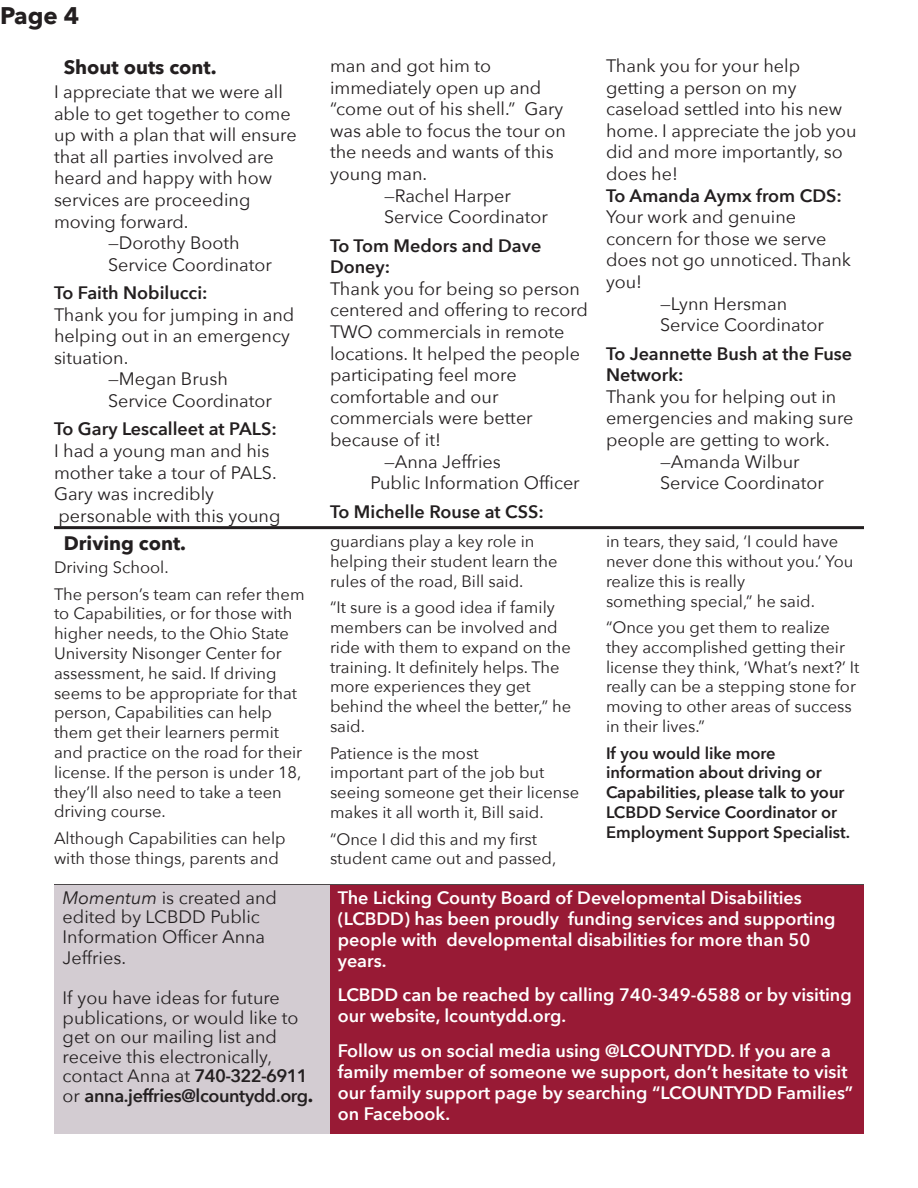
<style>
.page{position:relative;width:918px;height:1188px;background:#fff}
.page>*{position:absolute;margin:0;border:0;box-sizing:border-box;transform-origin:0 0}
.t1{font:700 24px "Avenir Next";color:#231f20}
.t2{font:700 19.5px "Avenir Next";color:#231f20}
.t3{font:18px/21.6px "Avenir Next";color:#231f20}
.t4{font:600 18px/21px "Avenir Next";color:#fff}
.t5{font:600 18px/21.6px "Avenir Next";color:#231f20}
.t6{font:600 18px "Avenir Next";letter-spacing:-.02em;color:#231f20}
.t7{font:16.5px/19.8px "Avenir Next";color:#231f20}
.t8{font:600 16.5px/19.8px "Avenir Next";color:#231f20}
.s1{font-style:italic}
.s2{font-weight:600}
.s3{font-weight:400}
.s4{font-weight:700}
</style>
<div class="page">
<hr style="left:54px;top:884px;width:810px;height:3px;background:#231f20">
<div style="left:54px;top:886px;width:276px;height:248px;background:#d3ccd2"></div>
<div style="left:330px;top:886px;width:534px;height:248px;background:#981a35"></div>
<hr style="left:54px;top:526px;width:810px;height:3px;background:#231f20">
<p class="t1" style="left:0;top:-5px;width:81px">Page 4</p>
<p class="t2" style="left:64px;top:50px;width:154px">Shout outs cont.</p>
<p class="t3" style="left:54px;top:80px;width:244px">I appreciate that we were all able to get together to come up with a plan that will ensure that all parties involved are heard and happy with how</p>
<p class="t3" style="left:54px;top:188px;width:198px">services are proceeding</p>
<p class="t3" style="left:54px;top:210px;width:136px">moving forward.</p>
<p class="t3" style="left:108px;top:231px;width:133px">—Dorothy Booth</p>
<p class="t3" style="left:108px;top:253px;width:165px">Service Coordinator</p>
<p class="t5" style="left:54px;top:282px;width:155px">To Faith Nobilucci:</p>
<p class="t3" style="left:54px;top:303px;width:242px">Thank you for jumping in and helping out in an emergency situation.</p>
<p class="t3" style="left:108px;top:368px;width:121px">—Megan Brush</p>
<p class="t3" style="left:108px;top:389px;width:165px">Service Coordinator</p>
<p class="t5" style="left:54px;top:418px;width:224px">To Gary Lescalleet at PALS:</p>
<p class="t3" style="left:54px;top:439px;width:224px">I had a young man and his mother take a tour of PALS.<br>Gary was incredibly</p>
<p class="t3" style="left:58px;top:504px;width:223px">personable with this young</p>
<p class="t3" style="left:330px;top:54px;width:163px">man and got him to</p>
<p class="t3" style="left:330px;top:76px;width:237px">immediately open up and “come out of his shell.” Gary was able to focus the tour on the needs and wants of this young man.</p>
<p class="t3" style="left:384px;top:184px;width:129px">—Rachel Harper</p>
<p class="t3" style="left:384px;top:205px;width:165px">Service Coordinator</p>
<p class="t5" style="left:330px;top:234px;width:213px">To Tom Medors and Dave</p>
<p class="t5" style="left:330px;top:256px;width:62px">Doney:</p>
<p class="t3" style="left:330px;top:277px;width:260px">Thank you for being so person centered and offering to record<br>TWO commercials in remote locations. It helped the people participating feel more</p>
<p class="t3" style="left:330px;top:385px;width:170px">comfortable and our</p>
<p class="t3" style="left:330px;top:407px;width:204px">commercials were better</p>
<p class="t3" style="left:330px;top:428px;width:112px">because of it!</p>
<p class="t3" style="left:384px;top:450px;width:118px">—Anna Jeffries</p>
<p class="t3" style="left:370px;top:471px;width:211px">Public Information Officer</p>
<p class="t5" style="left:330px;top:500px;width:215px">To Michelle Rouse at CSS:</p>
<p class="t2" style="left:64px;top:526px;width:124px">Driving cont.</p>
<p class="t7" style="left:330px;top:531px;width:206px">guardians play a key role in</p>
<p class="t7" style="left:330px;top:551px;width:229px">helping their student learn the rules of the road, Bill said.</p>
<p class="t7" style="left:330px;top:597px;width:242px">“It sure is a good idea if family members can be involved and ride with them to expand on the training. It definitely helps. The more experiences they get</p>
<p class="t7" style="left:330px;top:696px;width:243px">behind the wheel the better,” he said.</p>
<p class="t7" style="left:330px;top:742px;width:150px">Patience is the most</p>
<p class="t7" style="left:330px;top:762px;width:251px">important part of the job but seeing someone get their license makes it all worth it, Bill said.</p>
<p class="t7" style="left:330px;top:828px;width:228px">“Once I did this and my first student came out and passed,</p>
<p class="t7" style="left:54px;top:557px;width:116px">Driving School.</p>
<p class="t7" style="left:54px;top:583px;width:252px">The person’s team can refer them to Capabilities, or for those with higher needs, to the Ohio State<br>University Nisonger Center for assessment, he said. If driving seems to be appropriate for that person, Capabilities can help them get their learners permit and practice on the road for their license. If the person is under 18, they’ll also need to take a teen driving course.</p>
<p class="t7" style="left:54px;top:828px;width:233px">Although Capabilities can help with those things, parents and</p>
<p class="t3" style="left:606px;top:54px;width:196px">Thank you for your help</p>
<p class="t3" style="left:606px;top:76px;width:192px">getting a person on my</p>
<p class="t3" style="left:606px;top:97px;width:252px">caseload settled into his new home. I appreciate the job you did and more importantly, so does he!</p>
<p class="t5" style="left:606px;top:184px;width:237px">To Amanda Aymx from CDS:</p>
<p class="t3" style="left:606px;top:205px;width:192px">Your work and genuine</p>
<p class="t3" style="left:606px;top:227px;width:247px">concern for those we serve does not go unnoticed. Thank you!</p>
<p class="t3" style="left:660px;top:292px;width:129px">—Lynn Hersman</p>
<p class="t3" style="left:660px;top:313px;width:165px">Service Coordinator</p>
<p class="t5" style="left:606px;top:342px;width:248px">To Jeannette Bush at the Fuse<br>Network:</p>
<p class="t3" style="left:606px;top:385px;width:249px">Thank you for helping out in emergencies and making sure people are getting to work.</p>
<p class="t3" style="left:660px;top:450px;width:141px">—Amanda Wilbur</p>
<p class="t3" style="left:660px;top:471px;width:165px">Service Coordinator</p>
<p class="t7" style="left:606px;top:531px;width:249px">in tears, they said, ‘I could have never done this without you.’ You realize this is really</p>
<p class="t7" style="left:606px;top:590px;width:210px">something special,” he said.</p>
<p class="t7" style="left:606px;top:617px;width:255px">“Once you get them to realize they accomplished getting their license they think, ‘What’s next?’ It really can be a stepping stone for moving to other areas of success in their lives.”</p>
<p class="t8" style="left:606px;top:743px;width:171px">If you would like more</p>
<p class="t8" style="left:606px;top:762px;width:246px">information about driving or<br>Capabilities, please talk to your<br>LCBDD Service Coordinator or<br>Employment Support Specialist.</p>
<p class="t3" style="left:63px;top:886px;width:216px"><span class="s1">Momentum</span> is created and</p>
<p class="t3" style="left:63px;top:905px;width:199px">edited by LCBDD Public</p>
<p class="t3" style="left:63px;top:925px;width:204px">Information Officer Anna</p>
<p class="t3" style="left:63px;top:946px;width:65px">Jeffries.</p>
<p class="t3" style="left:63px;top:986px;width:219px">If you have ideas for future</p>
<p class="t3" style="left:63px;top:1007px;width:237px;line-height:19.5px">publications, or would like to get on our mailing list and</p>
<p class="t3" style="left:63px;top:1045px;width:211px">receive this electronically,</p>
<p class="t3" style="left:63px;top:1064px;width:247px">contact Anna at <span class="s2">740-322-6911</span></p>
<p class="t6" style="left:63px;top:1080px;width:252px"><span class="s3">or</span> anna.jeffries@lcountydd.org<span class="s4">.</span></p>
<p class="t4" style="left:338px;top:886px;width:499px">The Licking County Board of Developmental Disabilities (LCBDD) has been proudly funding services and supporting people with developmental disabilities for more than 50 years.</p>
<p class="t4" style="left:338px;top:984px;width:516px">LCBDD can be reached by calling 740-349-6588 or by visiting our website, lcountydd.org.</p>
<p class="t4" style="left:338px;top:1039px;width:517px">Follow us on social media using @LCOUNTYDD. If you are a family member of someone we support, don’t hesitate to visit our family support page by searching “LCOUNTYDD Families” on Facebook.</p>
</div>
